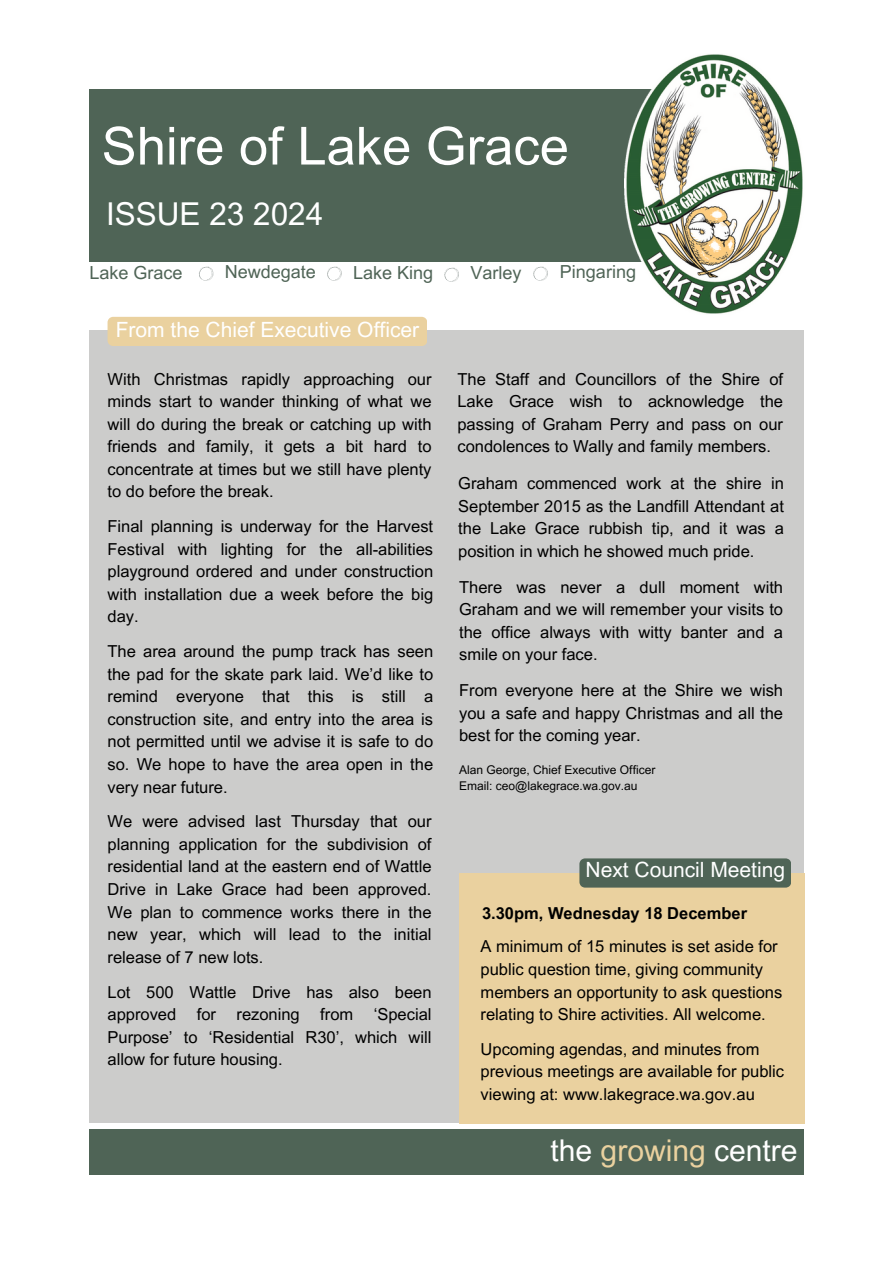
<style>
.page{position:relative;width:894px;height:1264px;background:#fff}
.page>*{position:absolute;margin:0;border:0;box-sizing:border-box;transform-origin:0 0}
.t1{font:52.5px "Arial MT Pro";color:#fff}
.t2{font:31.5px "Arial MT Pro";color:#fff}
.t3{font:30px "Arial MT Pro";color:#fff}
.t4{font:21px "Arial MT Pro";color:#fff}
.t5{font:18px "Arial MT Pro";color:#4f6456}
.t6{font:16.5px/22.5px "Arial MT Pro";color:#000;text-align:justify}
.t7{font:700 16.5px "Arial MT Pro";color:#000}
.t8{font:12px/16px "Arial MT Pro";color:#000}
.s1{color:#ead19f}
</style>
<div class="page">
<div style="left:89px;top:89px;width:684px;height:172px;background:#4f6456"></div>
<svg style="left:199px;top:267px;width:14px;height:14px"></svg>
<div style="left:89px;top:1129px;width:715px;height:45px;background:#4f6456"></div>
<img style="left:624px;top:54px;width:179px;height:260px">
<svg style="left:327px;top:267px;width:14px;height:14px"></svg>
<svg style="left:444px;top:268px;width:15px;height:14px"></svg>
<svg style="left:533px;top:267px;width:14px;height:14px"></svg>
<div style="left:89px;top:330px;width:715px;height:793px;background:#cccccb"></div>
<div style="left:459px;top:873px;width:344px;height:250px;background:#ead19f"></div>
<div style="left:579px;top:858px;width:212px;height:29px;background:#4f6456"></div>
<div style="left:107px;top:317px;width:320px;height:29px;background:#ead19f"></div>
<p class="t1" style="left:102px;top:126px;width:468px">Shire of Lake Grace</p>
<h1 class="t2" style="left:106px;top:202px;width:219px">ISSUE 23 2024</h1>
<p class="t5" style="left:89px;top:266px;width:95px">Lake Grace</p>
<h2 class="t5" style="left:225px;top:265px;width:93px">Newdegate</h2>
<h6 class="t5" style="left:353px;top:266px;width:82px">Lake King</h6>
<h6 class="t5" style="left:470px;top:266px;width:53px">Varley</h6>
<h6 class="t5" style="left:559px;top:265px;width:78px">Pingaring</h6>
<p class="t4" style="left:116px;top:321px;width:305px">From the Chief Executive Officer</p>
<h4 class="t6" style="left:107px;top:370px;width:325px">With Christmas rapidly approaching our minds start to wander thinking of what we will do during the break or catching up with friends and family, it gets a bit hard to concentrate at times but we still have plenty to do before the break.</h4>
<h6 class="t6" style="left:107px;top:517px;width:327px">Final planning is underway for the Harvest Festival with lighting for the all-abilities playground ordered and under construction with installation due a week before the big day.</h6>
<h6 class="t6" style="left:107px;top:642px;width:327px">The area around the pump track has seen the pad for the skate park laid. We’d like to remind everyone that this is still a construction site, and entry into the area is not permitted until we advise it is safe to do so. We hope to have the area open in the very near future.</h6>
<h6 class="t6" style="left:107px;top:812px;width:325px">We were advised last Thursday that our planning application for the subdivision of residential land at the eastern end of Wattle Drive in Lake Grace had been approved.<br>We plan to commence works there in the new year, which will lead to the initial release of 7 new lots.</h6>
<h6 class="t6" style="left:107px;top:982px;width:325px">Lot 500 Wattle Drive has also been approved for rezoning from ‘Special Purpose’ to ‘Residential R30’, which will allow for future housing.</h6>
<h6 class="t6" style="left:457px;top:370px;width:327px">The Staff and Councillors of the Shire of Lake Grace wish to acknowledge the passing of Graham Perry and pass on our condolences to Wally and family members.</h6>
<h6 class="t6" style="left:458px;top:474px;width:327px">Graham commenced work at the shire in September 2015 as the Landfill Attendant at the Lake Grace rubbish tip, and it was a position in which he showed much pride.</h6>
<h6 class="t6" style="left:459px;top:577px;width:325px">There was never a dull moment with Graham and we will remember your visits to the office always with witty banter and a smile on your face.</h6>
<h6 class="t6" style="left:459px;top:681px;width:325px">From everyone here at the Shire we wish you a safe and happy Christmas and all the best for the coming year.</h6>
<h6 class="t8" style="left:459px;top:763px;width:198px">Alan George, Chief Executive Officer<br>Email: ceo@lakegrace.wa.gov.au</h6>
<h6 class="t4" style="left:585px;top:862px;width:201px">Next Council Meeting</h6>
<p class="t7" style="left:482px;top:906px;width:266px">3.30pm, Wednesday 18 December</p>
<p class="t6" style="left:480px;top:937px;width:303px;text-align:left">A minimum of 15 minutes is set aside for public question time, giving community members an opportunity to ask questions relating to Shire activities. All welcome.</p>
<p class="t6" style="left:480px;top:1039px;width:305px;text-align:left">Upcoming agendas, and minutes from previous meetings are available for public viewing at: www.lakegrace.wa.gov.au</p>
<h6 class="t3" style="left:550px;top:1139px;width:248px">the <span class="s1">growing</span> centre</h6>
</div>
